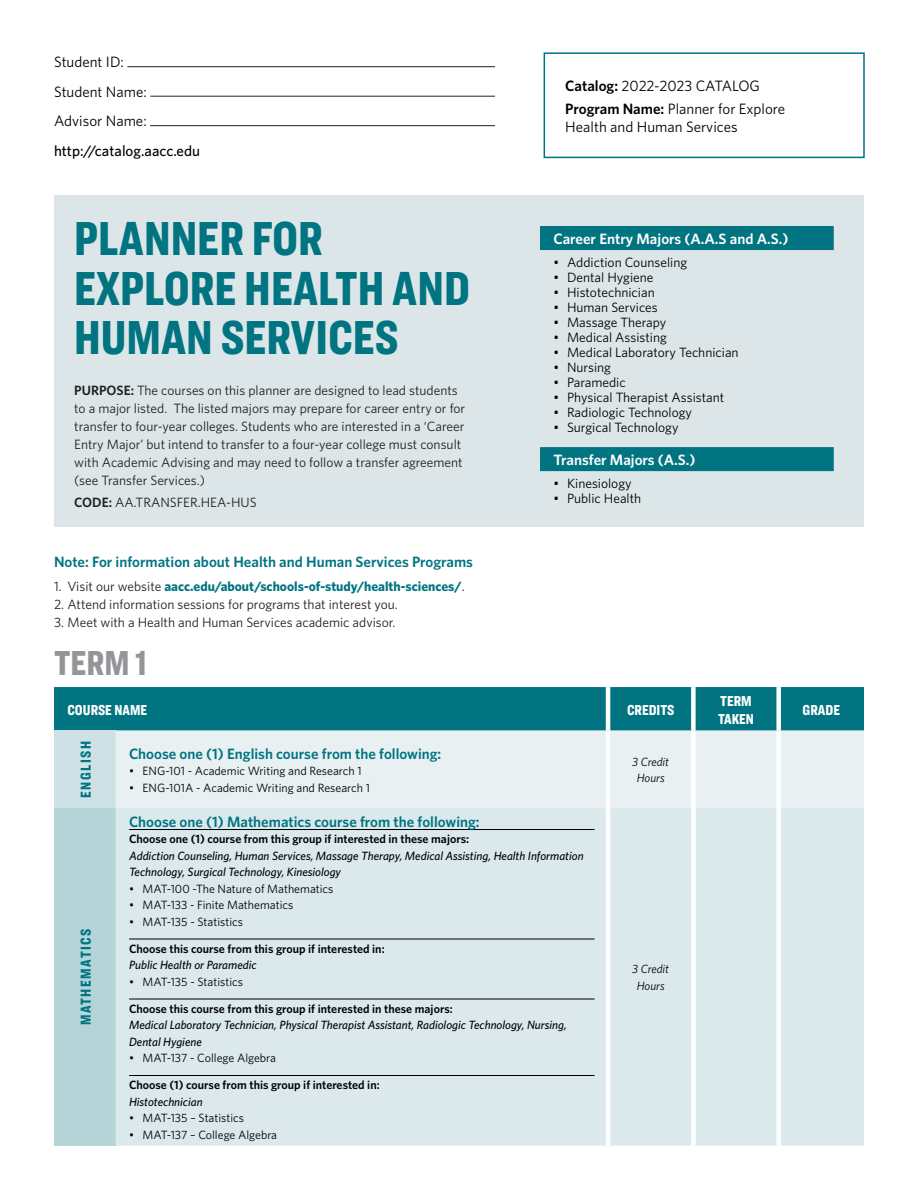
<style>
.page{position:relative;width:918px;height:1188px;background:#fff}
.page>*{position:absolute;margin:0;border:0;box-sizing:border-box;transform-origin:0 0}
.t1{font:900 49.5px/49.5px "Ringside Compressed";color:#007481}
.t2{font:900 36px "Ringside Compressed";color:#939598}
.t3{font:600 15px "Whitney";color:#007481}
.t4{font:15px/18px "Whitney";color:#000}
.t5{font:600 15px "Whitney";color:#fff}
.t6{font:900 15px/18px "Ringside Compressed";color:#fff}
.t7{font:500 15px "Whitney";color:#000}
.t8{font:900 15px "Ringside Compressed";letter-spacing:.1em;color:#007481}
.t9{font:13.5px/18px "Whitney";color:#231f20}
.t10{font:13.5px "Whitney";color:#000}
.t11{font:700 13.5px "Whitney";color:#007481}
.Table_Body_Copy{font:italic 500 12px/16.5px "Whitney";color:#000}
.t12{font:12px "Whitney";color:#000}
.t13{font:600 12px/16.5px "Whitney";color:#000}
.t14{font:italic 12px/16.5px "Whitney";color:#000;text-align:center}
.s1{font-weight:600}
.s2{font-weight:400;color:#231f20}
.s3{font-weight:600;font-style:normal}
.s4{font-weight:500;font-style:italic}
</style>
<div class="page">
<div style="left:54px;top:196px;width:809px;height:331px;background:#dce6e8"></div>
<div style="left:54px;top:687px;width:810px;height:44px;background:#007481"></div>
<div style="left:54px;top:731px;width:62px;height:77px;background:#cee2e5"></div>
<div style="left:116px;top:731px;width:748px;height:77px;background:#e8f0f2"></div>
<div style="left:54px;top:808px;width:62px;height:338px;background:#b4d4d8"></div>
<div style="left:116px;top:808px;width:748px;height:338px;background:#dbe9ec"></div>
<hr style="left:606px;top:687px;width:4px;height:44px;background:#fff">
<div style="left:691px;top:687px;width:5px;height:44px;background:#fff"></div>
<div style="left:776px;top:687px;width:5px;height:44px;background:#fff"></div>
<hr style="left:606px;top:731px;width:4px;height:77px;background:#fff">
<div style="left:691px;top:731px;width:5px;height:77px;background:#fff"></div>
<div style="left:776px;top:731px;width:5px;height:77px;background:#fff"></div>
<hr style="left:606px;top:808px;width:4px;height:338px;background:#fff">
<div style="left:691px;top:808px;width:5px;height:338px;background:#fff"></div>
<div style="left:776px;top:808px;width:5px;height:338px;background:#fff"></div>
<hr style="left:129px;top:829px;width:466px;height:1px;background:#000">
<hr style="left:129px;top:939px;width:466px;height:1px;background:#000">
<hr style="left:129px;top:999px;width:466px;height:1px;background:#000">
<hr style="left:129px;top:1075px;width:466px;height:1px;background:#000">
<hr style="left:127px;top:66px;width:368px;height:1px;background:#231f20">
<hr style="left:150px;top:96px;width:345px;height:1px;background:#231f20">
<hr style="left:150px;top:125px;width:345px;height:1px;background:#231f20">
<div style="left:544px;top:52px;width:321px;height:106px;border:2px solid #007481"></div>
<svg style="left:540px;top:226px;width:294px;height:245px"></svg>
<p class="t4" style="left:54px;top:52px;width:71px">Student ID:</p>
<p class="t4" style="left:54px;top:82px;width:94px">Student Name:</p>
<p class="t4" style="left:54px;top:111px;width:94px">Advisor Name:</p>
<p class="t7" style="left:54px;top:140px;width:148px">http://catalog.aacc.edu</p>
<p class="t1" style="left:74px;top:212px;width:250px">PLANNER FOR</p>
<p class="t1" style="left:74px;top:262px;width:397px">EXPLORE HEALTH AND<br>HUMAN SERVICES</p>
<p class="t9" style="left:74px;top:381px;width:393px"><span class="s1">PURPOSE:</span> The courses on this planner are designed to lead students to a major listed. The listed majors may prepare for career entry or for transfer to four-year colleges. Students who are interested in a ‘Career Entry Major’ but intend to transfer to a four-year college must consult with Academic Advising and may need to follow a transfer agreement (see Transfer Services.)</p>
<p class="t9" style="left:74px;top:493px;width:184px"><span class="s1">CODE:</span> AA.TRANSFER.HEA-HUS</p>
<p class="t4" style="left:565px;top:76px;width:196px"><span class="s1">Catalog:</span> 2022-2023 CATALOG</p>
<p class="t4" style="left:565px;top:99px;width:221px"><span class="s1">Program Name:</span> Planner for Explore<br>Health and Human Services</p>
<p class="t5" style="left:554px;top:229px;width:236px">Career Entry Majors (A.A.S and A.S.)</p>
<p class="t10" style="left:554px;top:253px;width:135px">• Addiction Counseling</p>
<p class="t10" style="left:554px;top:268px;width:102px">• Dental Hygiene</p>
<p class="t10" style="left:554px;top:283px;width:103px">• Histotechnician</p>
<p class="t10" style="left:554px;top:298px;width:106px">• Human Services</p>
<p class="t10" style="left:554px;top:313px;width:114px">• Massage Therapy</p>
<p class="t10" style="left:554px;top:328px;width:115px">• Medical Assisting</p>
<p class="t10" style="left:554px;top:343px;width:187px">• Medical Laboratory Technician</p>
<p class="t10" style="left:554px;top:358px;width:59px">• Nursing</p>
<p class="t10" style="left:554px;top:373px;width:74px">• Paramedic</p>
<p class="t10" style="left:554px;top:388px;width:172px">• Physical Therapist Assistant</p>
<p class="t10" style="left:554px;top:403px;width:140px">• Radiologic Technology</p>
<p class="t10" style="left:554px;top:418px;width:126px">• Surgical Technology</p>
<p class="t5" style="left:554px;top:450px;width:144px">Transfer Majors (A.S.)</p>
<p class="t10" style="left:554px;top:474px;width:80px">• Kinesiology</p>
<p class="t10" style="left:554px;top:489px;width:89px">• Public Health</p>
<p class="t3" style="left:54px;top:552px;width:421px">Note: For information about Health and Human Services Programs</p>
<p class="t11" style="left:54px;top:577px;width:412px"><span class="s2">1. Visit our website</span> aacc.edu/about/schools-of-study/health-sciences/<span class="s2">.</span></p>
<p class="t9" style="left:54px;top:595px;width:345px">2. Attend information sessions for programs that interest you.</p>
<p class="t9" style="left:54px;top:613px;width:343px">3. Meet with a Health and Human Services academic advisor.</p>
<p class="t2" style="left:54px;top:637px;width:95px">TERM 1</p>
<p class="t6" style="left:68px;top:700px;width:81px">COURSE NAME</p>
<p class="t6" style="left:627px;top:700px;width:49px">CREDITS</p>
<p class="t6" style="left:718px;top:691px;width:37px">TERM<br>TAKEN</p>
<p class="t6" style="left:803px;top:700px;width:39px">GRADE</p>
<p class="t8" style="left:75px;top:798px;width:58px;rotate:-90deg">ENGLISH</p>
<p class="t3" style="left:129px;top:744px;width:314px">Choose one (1) English course from the following:</p>
<p class="t14" style="left:632px;top:753px;width:38px">3 Credit<br>Hours</p>
<p class="t12" style="left:129px;top:763px;width:234px">• ENG-101 - Academic Writing and Research 1</p>
<p class="t12" style="left:129px;top:780px;width:242px">• ENG-101A - Academic Writing and Research 1</p>
<p class="t8" style="left:75px;top:1025px;width:98px;rotate:-90deg">MATHEMATICS</p>
<p class="t3" style="left:129px;top:812px;width:352px">Choose one (1) Mathematics course from the following:</p>
<p class="Table_Body_Copy" style="left:129px;top:831px;width:456px"><span class="s3">Choose one (1) course from this group if interested in these majors:<br></span>Addiction Counseling, Human Services, Massage Therapy, Medical Assisting, Health Information<br>Technology, Surgical Technology, Kinesiology</p>
<p class="t12" style="left:129px;top:881px;width:206px">• MAT-100 -The Nature of Mathematics</p>
<p class="t12" style="left:129px;top:897px;width:166px">• MAT-133 - Finite Mathematics</p>
<p class="t12" style="left:129px;top:914px;width:115px">• MAT-135 - Statistics</p>
<p class="t13" style="left:129px;top:940px;width:257px">Choose this course from this group if interested in:<br><span class="s4">Public Health or Paramedic</span></p>
<p class="t12" style="left:129px;top:974px;width:115px">• MAT-135 - Statistics</p>
<p class="Table_Body_Copy" style="left:129px;top:1000px;width:439px"><span class="s3">Choose this course from this group if interested in these majors:<br></span>Medical Laboratory Technician, Physical Therapist Assistant, Radiologic Technology, Nursing,<br>Dental Hygiene</p>
<p class="t12" style="left:129px;top:1050px;width:149px">• MAT-137 - College Algebra</p>
<p class="t13" style="left:129px;top:1077px;width:252px">Choose (1) course from this group if interested in:<br><span class="s4">Histotechnician</span></p>
<p class="t12" style="left:129px;top:1110px;width:117px">• MAT-135 – Statistics</p>
<p class="t12" style="left:129px;top:1127px;width:150px">• MAT-137 – College Algebra</p>
<p class="t14" style="left:632px;top:961px;width:38px">3 Credit<br>Hours</p>
</div>
